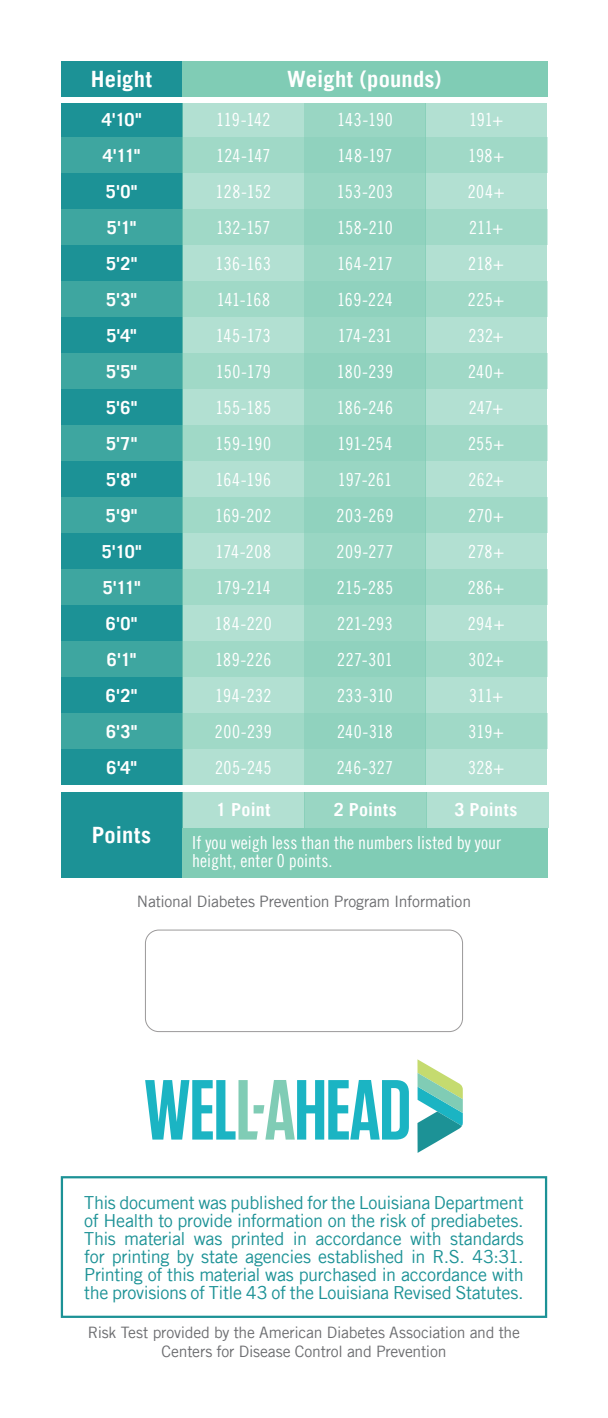
<style>
.page{position:relative;width:608px;height:1418px;background:#fff}
.page>*{position:absolute;margin:0;border:0;box-sizing:border-box;transform-origin:0 0}
.t1{font:700 22.5px "Trade Gothic LT";letter-spacing:.01em;color:#fff}
.t2{font:18px/18px "Trade Gothic LT Cond Eighteen";letter-spacing:.01em;color:#fff}
.t3{font:18px/18px "Trade Gothic LT";letter-spacing:-.02em;color:#1c9296;text-align:justify}
.t4{font:700 18px "Trade Gothic LT";letter-spacing:.01em;color:#fff}
.t5{font:15.75px/18.9px "Trade Gothic LT";letter-spacing:-.015em;color:#6c6d70;text-align:center}
</style>
<div class="page">
<div style="left:61px;top:1176px;width:486px;height:141px;border:2px solid #1c9296"></div>
<svg style="left:417px;top:1059px;width:46px;height:94px"></svg>
<svg style="left:145px;top:1080px;width:264px;height:59px"></svg>
<div style="left:145px;top:929px;width:317px;height:103px;border:1px solid #231f20;border-radius:13px"></div>
<div style="left:304px;top:103px;width:121px;height:682px;background:#99d6c3"></div>
<div style="left:61px;top:103px;width:121px;height:682px;background:#1c9296"></div>
<div style="left:425px;top:103px;width:122px;height:682px;background:#b2e0d2"></div>
<div style="left:182px;top:103px;width:122px;height:682px;background:#b2e0d2"></div>
<div style="left:61px;top:61px;width:121px;height:36px;background:#1c9296"></div>
<div style="left:61px;top:792px;width:121px;height:85px;background:#1c9296"></div>
<div style="left:182px;top:61px;width:365px;height:36px;background:#80ccb5"></div>
<div style="left:182px;top:792px;width:122px;height:36px;background:#b2e0d2"></div>
<div style="left:304px;top:792px;width:122px;height:36px;background:#99d6c3"></div>
<div style="left:426px;top:792px;width:122px;height:36px;background:#b2e0d2"></div>
<div style="left:182px;top:828px;width:365px;height:49px;background:#80ccb5"></div>
<svg style="left:61px;top:137px;width:486px;height:36px"></svg>
<svg style="left:61px;top:209px;width:486px;height:36px"></svg>
<svg style="left:61px;top:713px;width:486px;height:36px"></svg>
<svg style="left:61px;top:641px;width:486px;height:36px"></svg>
<svg style="left:61px;top:569px;width:486px;height:36px"></svg>
<svg style="left:61px;top:497px;width:486px;height:36px"></svg>
<svg style="left:61px;top:425px;width:486px;height:36px"></svg>
<svg style="left:61px;top:353px;width:486px;height:36px"></svg>
<svg style="left:61px;top:281px;width:486px;height:36px"></svg>
<p class="t1" style="left:91px;top:65px;width:63px">Height</p>
<p class="t4" style="left:102px;top:108px;width:41px">4'10"</p>
<p class="t4" style="left:103px;top:144px;width:39px">4'11"</p>
<p class="t4" style="left:106px;top:180px;width:33px">5'0"</p>
<p class="t4" style="left:107px;top:216px;width:31px">5'1"</p>
<p class="t4" style="left:106px;top:252px;width:32px">5'2"</p>
<p class="t4" style="left:106px;top:288px;width:32px">5'3"</p>
<p class="t4" style="left:106px;top:324px;width:32px">5'4"</p>
<p class="t4" style="left:106px;top:360px;width:32px">5'5"</p>
<p class="t4" style="left:106px;top:396px;width:32px">5'6"</p>
<p class="t4" style="left:106px;top:432px;width:32px">5'7"</p>
<p class="t4" style="left:106px;top:468px;width:32px">5'8"</p>
<p class="t4" style="left:106px;top:504px;width:33px">5'9"</p>
<p class="t4" style="left:102px;top:540px;width:41px">5'10"</p>
<p class="t4" style="left:103px;top:576px;width:39px">5'11"</p>
<p class="t4" style="left:106px;top:612px;width:33px">6'0"</p>
<p class="t4" style="left:107px;top:648px;width:31px">6'1"</p>
<p class="t4" style="left:106px;top:684px;width:33px">6'2"</p>
<p class="t4" style="left:106px;top:720px;width:32px">6'3"</p>
<p class="t4" style="left:106px;top:756px;width:32px">6'4"</p>
<p class="t1" style="left:92px;top:821px;width:61px">Points</p>
<p class="t2" style="left:216px;top:110px;width:56px">119-142</p>
<p class="t2" style="left:216px;top:146px;width:56px">124-147</p>
<p class="t2" style="left:215px;top:182px;width:57px">128-152</p>
<p class="t2" style="left:216px;top:218px;width:56px">132-157</p>
<p class="t2" style="left:215px;top:254px;width:57px">136-163</p>
<p class="t2" style="left:217px;top:290px;width:55px">141-168</p>
<p class="t2" style="left:216px;top:326px;width:56px">145-173</p>
<p class="t2" style="left:216px;top:362px;width:57px">150-179</p>
<p class="t2" style="left:215px;top:398px;width:57px">155-185</p>
<p class="t2" style="left:215px;top:434px;width:57px">159-190</p>
<p class="t2" style="left:215px;top:470px;width:57px">164-196</p>
<p class="t2" style="left:215px;top:506px;width:58px">169-202</p>
<p class="t2" style="left:215px;top:542px;width:57px">174-208</p>
<p class="t2" style="left:216px;top:578px;width:56px">179-214</p>
<p class="t2" style="left:215px;top:614px;width:58px">184-220</p>
<p class="t2" style="left:215px;top:650px;width:58px">189-226</p>
<p class="t2" style="left:215px;top:686px;width:58px">194-232</p>
<p class="t2" style="left:215px;top:722px;width:58px">200-239</p>
<p class="t2" style="left:215px;top:758px;width:58px">205-245</p>
<p class="t1" style="left:287px;top:65px;width:156px">Weight (pounds)</p>
<p class="t2" style="left:337px;top:110px;width:57px">143-190</p>
<p class="t2" style="left:337px;top:146px;width:56px">148-197</p>
<p class="t2" style="left:336px;top:182px;width:58px">153-203</p>
<p class="t2" style="left:337px;top:218px;width:57px">158-210</p>
<p class="t2" style="left:337px;top:254px;width:57px">164-217</p>
<p class="t2" style="left:337px;top:290px;width:57px">169-224</p>
<p class="t2" style="left:337px;top:326px;width:56px">174-231</p>
<p class="t2" style="left:336px;top:362px;width:58px">180-239</p>
<p class="t2" style="left:337px;top:398px;width:58px">186-246</p>
<p class="t2" style="left:337px;top:434px;width:56px">191-254</p>
<p class="t2" style="left:338px;top:470px;width:56px">197-261</p>
<p class="t2" style="left:336px;top:506px;width:58px">203-269</p>
<p class="t2" style="left:336px;top:542px;width:58px">209-277</p>
<p class="t2" style="left:337px;top:578px;width:58px">215-285</p>
<p class="t2" style="left:337px;top:614px;width:57px">221-293</p>
<p class="t2" style="left:337px;top:650px;width:57px">227-301</p>
<p class="t2" style="left:337px;top:686px;width:57px">233-310</p>
<p class="t2" style="left:337px;top:722px;width:57px">240-318</p>
<p class="t2" style="left:336px;top:758px;width:58px">246-327</p>
<p class="t2" style="left:469px;top:110px;width:36px">191+</p>
<p class="t2" style="left:468px;top:146px;width:38px">198+</p>
<p class="t2" style="left:467px;top:182px;width:38px">204+</p>
<p class="t2" style="left:469px;top:218px;width:36px">211+</p>
<p class="t2" style="left:468px;top:254px;width:37px">218+</p>
<p class="t2" style="left:468px;top:290px;width:38px">225+</p>
<p class="t2" style="left:468px;top:326px;width:37px">232+</p>
<p class="t2" style="left:468px;top:362px;width:38px">240+</p>
<p class="t2" style="left:469px;top:398px;width:36px">247+</p>
<p class="t2" style="left:468px;top:434px;width:38px">255+</p>
<p class="t2" style="left:468px;top:470px;width:37px">262+</p>
<p class="t2" style="left:468px;top:506px;width:37px">270+</p>
<p class="t2" style="left:468px;top:542px;width:38px">278+</p>
<p class="t2" style="left:468px;top:578px;width:38px">286+</p>
<p class="t2" style="left:467px;top:614px;width:38px">294+</p>
<p class="t2" style="left:468px;top:650px;width:37px">302+</p>
<p class="t2" style="left:469px;top:686px;width:36px">311+</p>
<p class="t2" style="left:468px;top:722px;width:37px">319+</p>
<p class="t2" style="left:468px;top:758px;width:38px">328+</p>
<p class="t4" style="left:216px;top:799px;width:56px">1 Point</p>
<p class="t4" style="left:333px;top:799px;width:65px">2 Points</p>
<p class="t4" style="left:454px;top:799px;width:65px">3 Points</p>
<p class="t2" style="left:192px;top:833px;width:310px">If you weigh less than the numbers listed by your height, enter 0 points.</p>
<p class="t5" style="left:137px;top:892px;width:335px">National Diabetes Prevention Program Information</p>
<p class="t3" style="left:84px;top:1192px;width:441px">This document was published for the Louisiana Department of Health to provide information on the risk of prediabetes.<br>This material was printed in accordance with standards for printing by state agencies established in R.S. 43:31.<br>Printing of this material was purchased in accordance with the provisions of Title 43 of the Louisiana Revised Statutes.</p>
<p class="t5" style="left:88px;top:1323px;width:433px">Risk Test provided by the American Diabetes Association and the<br>Centers for Disease Control and Prevention</p>
</div>
